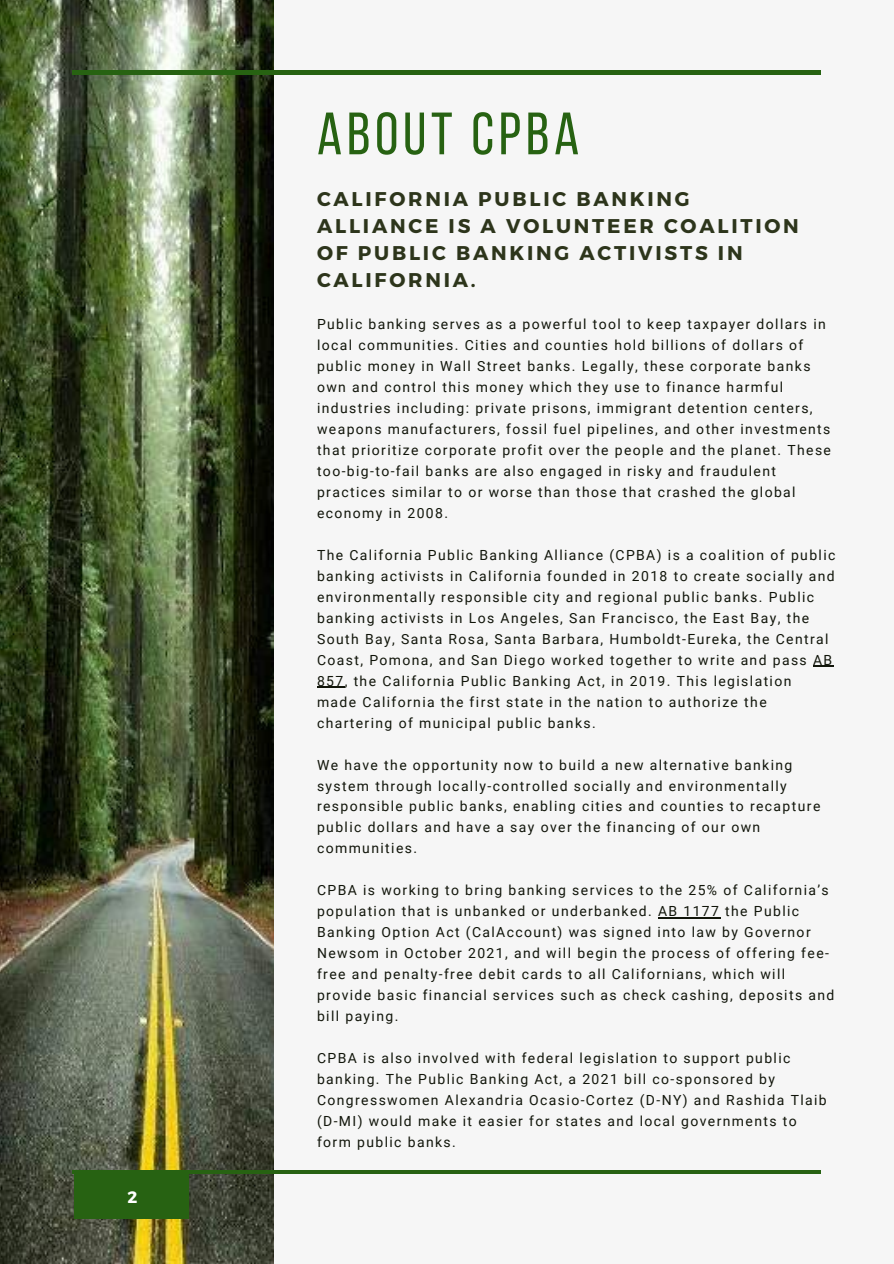
<style>
.page{position:relative;width:894px;height:1264px;background:#fff}
.page>*{position:absolute;margin:0;border:0;box-sizing:border-box;transform-origin:0 0}
.t1{font:59.55px "Bebas Neue";letter-spacing:.08em;color:#276212}
.t2{font:700 19.8px/27px "Montserrat";letter-spacing:.14em;color:#2d351b}
.t3{font:700 16.5px "Montserrat";color:#fff}
.t4{font:13.95px/21px "Roboto";letter-spacing:.1em;color:#11150a}
</style>
<div class="page">
<div style="left:0;top:0;width:893px;height:1263px;background:#f6f6f6"></div>
<img style="left:0;top:0;width:274px;height:1263px">
<hr style="left:72px;top:71px;width:748px;height:3px;background:#276212">
<div style="left:74px;top:1172px;width:115px;height:46px;background:#276212"></div>
<hr style="left:72px;top:1170px;width:748px;height:3px;background:#276212">
<svg style="left:813px;top:665px;width:20px;height:1px"></svg>
<svg style="left:317px;top:686px;width:27px;height:1px"></svg>
<hr style="left:657px;top:917px;width:63px;height:1px;background:#11150a">
<p class="t3" style="left:127px;top:1186px;width:11px">2</p>
<h1 class="t1" style="left:317px;top:110px;width:264px">ABOUT CPBA</h1>
<h2 class="t2" style="left:317px;top:184px;width:483px">CALIFORNIA PUBLIC BANKING<br>ALLIANCE IS A VOLUNTEER COALITION<br>OF PUBLIC BANKING ACTIVISTS IN<br>CALIFORNIA.</h2>
<p class="t4" style="left:317px;top:313px;width:515px">Public banking serves as a powerful tool to keep taxpayer dollars in local communities. Cities and counties hold billions of dollars of public money in Wall Street banks. Legally, these corporate banks own and control this money which they use to finance harmful industries including: private prisons, immigrant detention centers, weapons manufacturers, fossil fuel pipelines, and other investments that prioritize corporate profit over the people and the planet. These too-big-to-fail banks are also engaged in risky and fraudulent practices similar to or worse than those that crashed the global economy in 2008.</p>
<p class="t4" style="left:317px;top:544px;width:519px">The California Public Banking Alliance (CPBA) is a coalition of public banking activists in California founded in 2018 to create socially and environmentally responsible city and regional public banks. Public banking activists in Los Angeles, San Francisco, the East Bay, the South Bay, Santa Rosa, Santa Barbara, Humboldt-Eureka, the Central Coast, Pomona, and San Diego worked together to write and pass AB 857, the California Public Banking Act, in 2019. This legislation<br>made California the first state in the nation to authorize the chartering of municipal public banks.</p>
<p class="t4" style="left:317px;top:754px;width:504px">We have the opportunity now to build a new alternative banking system through locally-controlled socially and environmentally responsible public banks, enabling cities and counties to recapture public dollars and have a say over the financing of our own communities.</p>
<p class="t4" style="left:317px;top:880px;width:518px">CPBA is working to bring banking services to the 25% of California’s population that is unbanked or underbanked. AB 1177 the Public Banking Option Act (CalAccount) was signed into law by Governor Newsom in October 2021, and will begin the process of offering fee&shy;free and penalty-free debit cards to all Californians, which will provide basic financial services such as check cashing, deposits and bill paying.</p>
<p class="t4" style="left:317px;top:1048px;width:511px">CPBA is also involved with federal legislation to support public banking. The Public Banking Act, a 2021 bill co-sponsored by Congresswomen Alexandria Ocasio-Cortez (D-NY) and Rashida Tlaib (D-MI) would make it easier for states and local governments to form public banks.</p>
</div>
